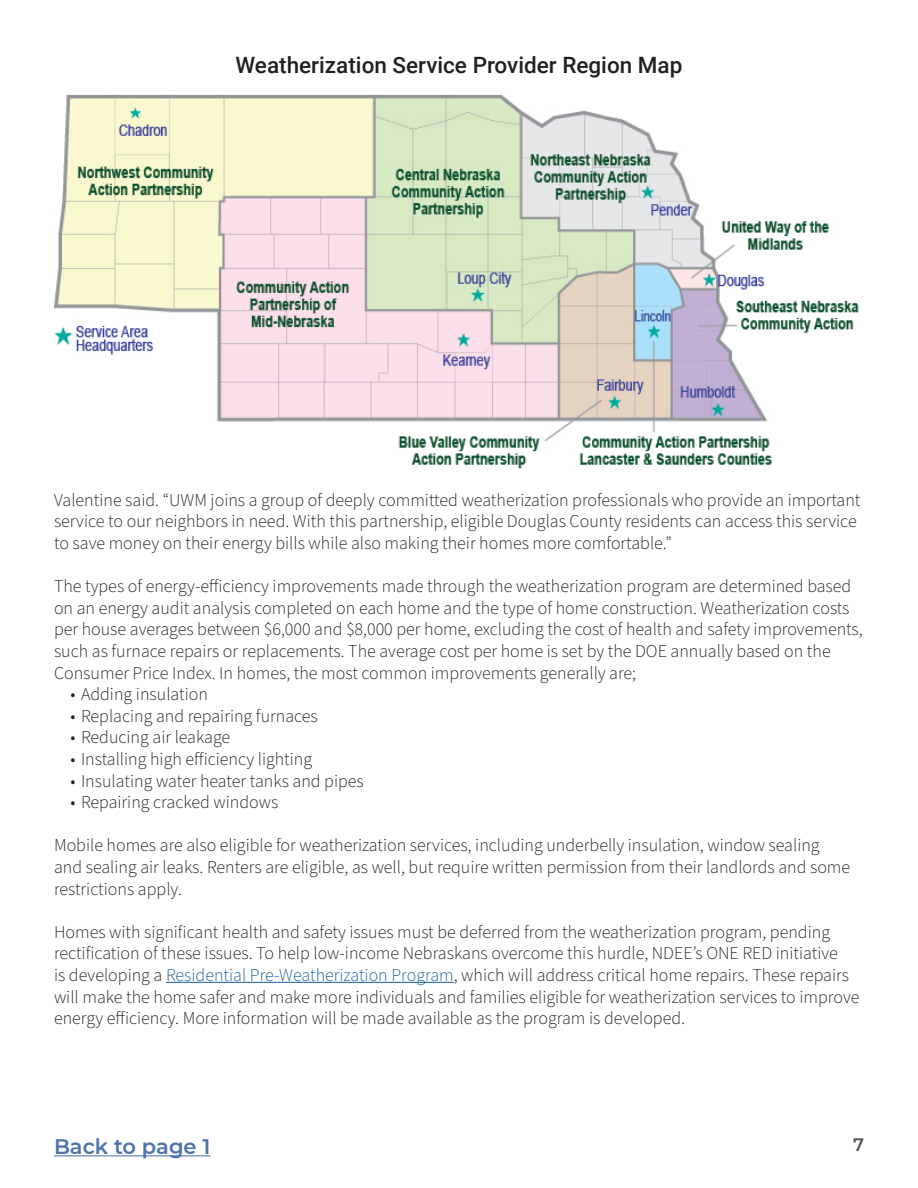
<style>
.page{position:relative;width:918px;height:1188px;background:#fff}
.page>*{position:absolute;margin:0;border:0;box-sizing:border-box;transform-origin:0 0}
.Table_Graphic_header{font:500 22.5px "Roboto";color:#231f20}
.t1{font:600 21px "Montserrat";color:#4d72ac}
.Body_copy{font:300 18px/21.6px "Source Sans Pro";color:#231f20}
.t2{font:600 18px "Montserrat";color:#57585a}
.s1{color:#175d9e}
</style>
<div class="page">
<hr style="left:166px;top:982px;width:288px;height:1px;background:#175d9e">
<hr style="left:54px;top:1155px;width:156px;height:1px;background:#4d72ac">
<img style="left:54px;top:94px;width:805px;height:375px">
<p class="Table_Graphic_header" style="left:236px;top:50px;width:448px">Weatherization Service Provider Region Map</p>
<p class="Body_copy" style="left:54px;top:490px;width:808px">Valentine said. “UWM joins a group of deeply committed weatherization professionals who provide an important service to our neighbors in need. With this partnership, eligible Douglas County residents can access this service to save money on their energy bills while also making their homes more comfortable.”</p>
<p class="Body_copy" style="left:54px;top:576px;width:810px">The types of energy-efficiency improvements made through the weatherization program are determined based on an energy audit analysis completed on each home and the type of home construction. Weatherization costs per house averages between $6,000 and $8,000 per home, excluding the cost of health and safety improvements, such as furnace repairs or replacements. The average cost per home is set by the DOE annually based on the Consumer Price Index. In homes, the most common improvements generally are;</p>
<p class="Body_copy" style="left:70px;top:684px;width:139px">• Adding insulation</p>
<p class="Body_copy" style="left:70px;top:706px;width:249px">• Replacing and repairing furnaces</p>
<p class="Body_copy" style="left:70px;top:727px;width:161px">• Reducing air leakage</p>
<p class="Body_copy" style="left:70px;top:749px;width:243px">• Installing high efficiency lighting</p>
<p class="Body_copy" style="left:70px;top:770px;width:295px">• Insulating water heater tanks and pipes</p>
<p class="Body_copy" style="left:70px;top:792px;width:209px">• Repairing cracked windows</p>
<p class="Body_copy" style="left:54px;top:835px;width:798px">Mobile homes are also eligible for weatherization services, including underbelly insulation, window sealing and sealing air leaks. Renters are eligible, as well, but require written permission from their landlords and some restrictions apply.</p>
<p class="Body_copy" style="left:54px;top:922px;width:807px">Homes with significant health and safety issues must be deferred from the weatherization program, pending rectification of these issues. To help low-income Nebraskans overcome this hurdle, NDEE’s ONE RED initiative<br>is developing a <span class="s1">Residential Pre-Weatherization Program</span>, which will address critical home repairs. These repairs will make the home safer and make more individuals and families eligible for weatherization services to improve energy efficiency. More information will be made available as the program is developed.</p>
<p class="t1" style="left:54px;top:1132px;width:158px">Back to page 1</p>
<p class="t2" style="left:853px;top:1132px;width:12px">7</p>
</div>
